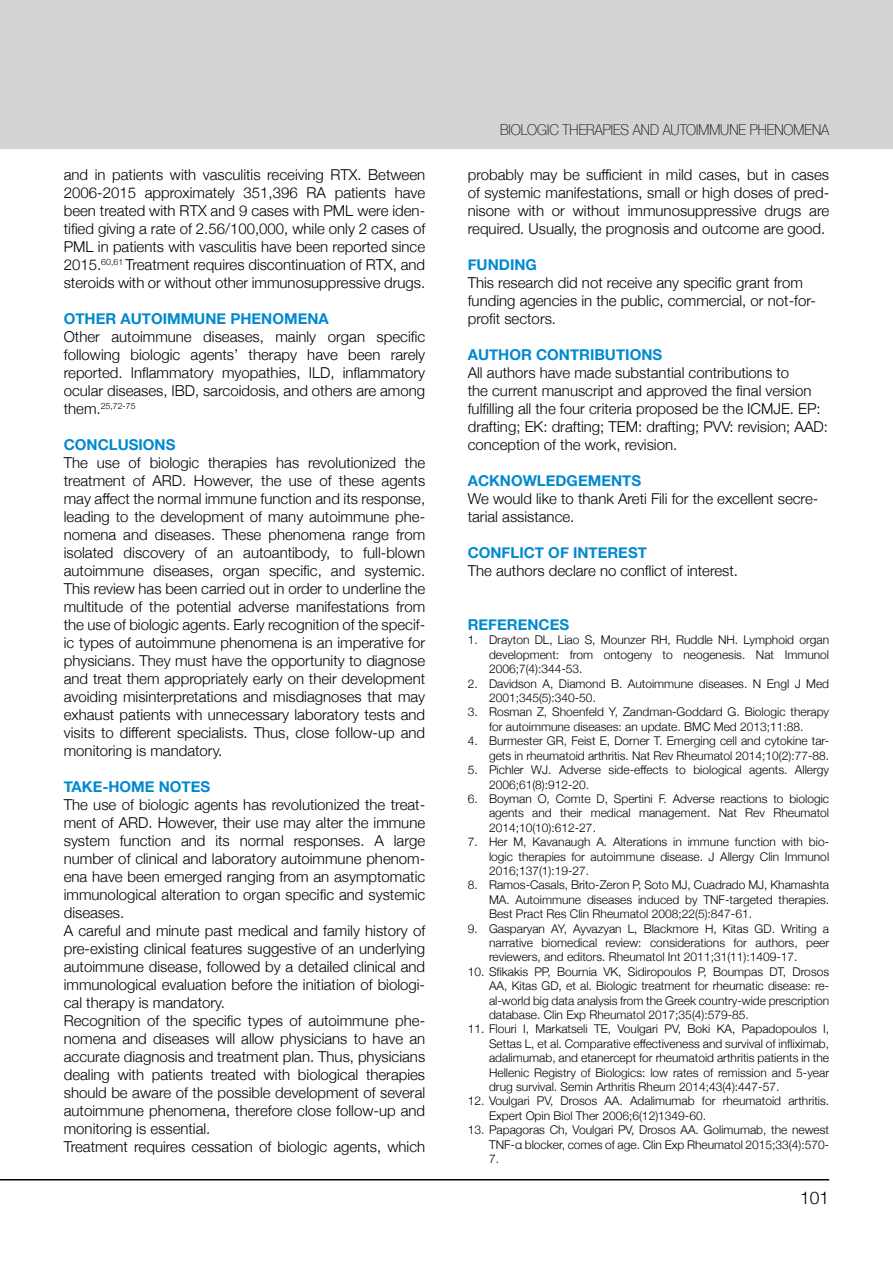
<style>
.page{position:relative;width:893px;height:1263px;background:#fff}
.page>*{position:absolute;margin:0;border:0;box-sizing:border-box;transform-origin:0 0}
.t1{font:300 17.4px "Helvetica Neue";color:#000}
.t2{font:300 15px/18px "Helvetica Neue";color:#000;text-align:justify}
.t3{font:700 15px "Helvetica Neue";color:#0089cf}
.t4{font:100 15px "Helvetica Neue";color:#000;scale:.9 1}
.t5{font:300 12px/14.4px "Helvetica Neue";color:#000;text-align:justify}
.t6{font:300 8.7px "Helvetica Neue";color:#000}
.s1{font-size:15px}
</style>
<div class="page">
<hr style="left:0;top:1179px;width:829px;height:1px;background:#000">
<div style="left:0;top:0;width:893px;height:149px;background:#d1d3d4"></div>
<p class="t2" style="left:64px;top:165px;width:363px">and in patients with vasculitis receiving RTX. Between 2006-2015 approximately 351,396 RA patients have been treated with RTX and 9 cases with PML were iden&shy;tified giving a rate of 2.56/100,000, while only 2 cases of PML in patients with vasculitis have been reported since 2015.<sup>60,61</sup> Treatment requires discontinuation of RTX, and steroids with or without other immunosuppressive drugs.</p>
<p class="t3" style="left:64px;top:307px;width:266px">OTHER AUTOIMMUNE PHENOMENA</p>
<p class="t2" style="left:64px;top:327px;width:363px">Other autoimmune diseases, mainly organ specific following biologic agents’ therapy have been rarely reported. Inflammatory myopathies, ILD, inflammatory ocular diseases, IBD, sarcoidosis, and others are among</p>
<p class="t6" style="left:64px;top:399px;width:73px"><span class="s1">them.</span>25,72-75</p>
<p class="t3" style="left:64px;top:433px;width:113px">CONCLUSIONS</p>
<p class="t2" style="left:64px;top:453px;width:363px">The use of biologic therapies has revolutionized the treatment of ARD. However, the use of these agents may affect the normal immune function and its response, leading to the development of many autoimmune phe&shy;nomena and diseases. These phenomena range from isolated discovery of an autoantibody, to full-blown autoimmune diseases, organ specific, and systemic.<br>This review has been carried out in order to underline the multitude of the potential adverse manifestations from the use of biologic agents. Early recognition of the specif&shy;ic types of autoimmune phenomena is an imperative for physicians. They must have the opportunity to diagnose and treat them appropriately early on their development avoiding misinterpretations and misdiagnoses that may exhaust patients with unnecessary laboratory tests and visits to different specialists. Thus, close follow-up and monitoring is mandatory.</p>
<p class="t3" style="left:64px;top:775px;width:148px">TAKE-HOME NOTES</p>
<p class="t2" style="left:64px;top:795px;width:363px;text-align:left">The use of biologic agents has revolutionized the treat&shy;ment of ARD. However, their use may alter the immune system function and its normal responses. A large number of clinical and laboratory autoimmune phenom&shy;ena have been emerged ranging from an asymptomatic immunological alteration to organ specific and systemic diseases.<br>A careful and minute past medical and family history of pre-existing clinical features suggestive of an underlying autoimmune disease, followed by a detailed clinical and immunological evaluation before the initiation of biologi&shy;cal therapy is mandatory.<br>Recognition of the specific types of autoimmune phe&shy;nomena and diseases will allow physicians to have an accurate diagnosis and treatment plan. Thus, physicians dealing with patients treated with biological therapies should be aware of the possible development of several autoimmune phenomena, therefore close follow-up and monitoring is essential.<br>Treatment requires cessation of biologic agents, which</p>
<p class="t4" style="left:500px;top:119px;width:367px">BIOLOGIC THERAPIES AND AUTOIMMUNE PHENOMENA</p>
<p class="t4" style="left:799px;top:119px;width:36px">TITLE</p>
<p class="t2" style="left:468px;top:165px;width:363px">probably may be sufficient in mild cases, but in cases of systemic manifestations, small or high doses of pred&shy;nisone with or without immunosuppressive drugs are required. Usually, the prognosis and outcome are good.</p>
<p class="t3" style="left:468px;top:253px;width:71px">FUNDING</p>
<p class="t2" style="left:468px;top:273px;width:350px;text-align:left">This research did not receive any specific grant from funding agencies in the public, commercial, or not-for&shy;profit sectors.</p>
<p class="t3" style="left:468px;top:343px;width:196px">AUTHOR CONTRIBUTIONS</p>
<p class="t2" style="left:468px;top:363px;width:362px;text-align:left">All authors have made substantial contributions to<br>the current manuscript and approved the final version fulfilling all the four criteria proposed be the ICMJE. EP: drafting; EK: drafting; TEM: drafting; PVV: revision; AAD: conception of the work, revision.</p>
<p class="t3" style="left:468px;top:469px;width:175px">ACKNOWLEDGEMENTS</p>
<p class="t2" style="left:468px;top:489px;width:352px">We would like to thank Areti Fili for the excellent secre&shy;tarial assistance.</p>
<p class="t3" style="left:468px;top:541px;width:181px">CONFLICT OF INTEREST</p>
<p class="t2" style="left:468px;top:561px;width:272px">The authors declare no conflict of interest.</p>
<p class="t3" style="left:468px;top:613px;width:103px">REFERENCES</p>
<p class="t5" style="left:489px;top:632px;width:342px;text-indent:-21px">1. Drayton DL, Liao S, Mounzer RH, Ruddle NH. Lymphoid organ development: from ontogeny to neogenesis. Nat Immunol 2006;7(4):344-53.</p>
<p class="t5" style="left:489px;top:675px;width:342px;text-indent:-21px">2. Davidson A, Diamond B. Autoimmune diseases. N Engl J Med<br>2001;345(5):340-50.</p>
<p class="t5" style="left:468px;top:704px;width:363px;text-align:center">3. Rosman Z, Shoenfeld Y, Zandman-Goddard G. Biologic therapy for autoimmune diseases: an update. BMC Med 2013;11:88.</p>
<p class="t5" style="left:468px;top:733px;width:363px;text-align:right">4. Burmester GR, Feist E, Dorner T. Emerging cell and cytokine tar&shy;gets in rheumatoid arthritis. Nat Rev Rheumatol 2014;10(2):77-88.</p>
<p class="t5" style="left:489px;top:762px;width:342px;text-indent:-21px">5. Pichler WJ. Adverse side-effects to biological agents. Allergy<br>2006;61(8):912-20.</p>
<p class="t5" style="left:489px;top:790px;width:342px;text-indent:-21px">6. Boyman O, Comte D, Spertini F. Adverse reactions to biologic agents and their medical management. Nat Rev Rheumatol 2014;10(10):612-27.</p>
<p class="t5" style="left:489px;top:834px;width:342px;text-indent:-21px">7. Her M, Kavanaugh A. Alterations in immune function with bio&shy;logic therapies for autoimmune disease. J Allergy Clin Immunol 2016;137(1):19-27.</p>
<p class="t5" style="left:489px;top:877px;width:342px;text-indent:-21px">8. Ramos-Casals, Brito-Zeron P, Soto MJ, Cuadrado MJ, Khamashta MA. Autoimmune diseases induced by TNF-targeted therapies.<br>Best Pract Res Clin Rheumatol 2008;22(5):847-61.</p>
<p class="t5" style="left:489px;top:920px;width:342px;text-indent:-21px">9. Gasparyan AY, Ayvazyan L, Blackmore H, Kitas GD. Writing a narrative biomedical review: considerations for authors, peer reviewers, and editors. Rheumatol Int 2011;31(11):1409-17.</p>
<p class="t5" style="left:489px;top:963px;width:342px;text-indent:-21px">10. Sfikakis PP, Bournia VK, Sidiropoulos P, Boumpas DT, Drosos AA, Kitas GD, et al. Biologic treatment for rheumatic disease: re&shy;al-world big data analysis from the Greek country-wide prescription database. Clin Exp Rheumatol 2017;35(4):579-85.</p>
<p class="t5" style="left:489px;top:1021px;width:342px;text-indent:-21px">11. Flouri I, Markatseli TE, Voulgari PV, Boki KA, Papadopoulos I, Settas L, et al. Comparative effectiveness and survival of infliximab, adalimumab, and etanercept for rheumatoid arthritis patients in the Hellenic Registry of Biologics: low rates of remission and 5-year drug survival. Semin Arthritis Rheum 2014;43(4):447-57.</p>
<p class="t5" style="left:489px;top:1093px;width:342px;text-indent:-21px">12. Voulgari PV, Drosos AA. Adalimumab for rheumatoid arthritis.<br>Expert Opin Biol Ther 2006;6(12)1349-60.</p>
<p class="t5" style="left:489px;top:1122px;width:342px;text-indent:-21px">13. Papagoras Ch, Voulgari PV, Drosos AA. Golimumab, the newest TNF-α blocker, comes of age. Clin Exp Rheumatol 2015;33(4):570- 7.</p>
<p class="t1" style="left:800px;top:1184px;width:31px">101</p>
</div>
